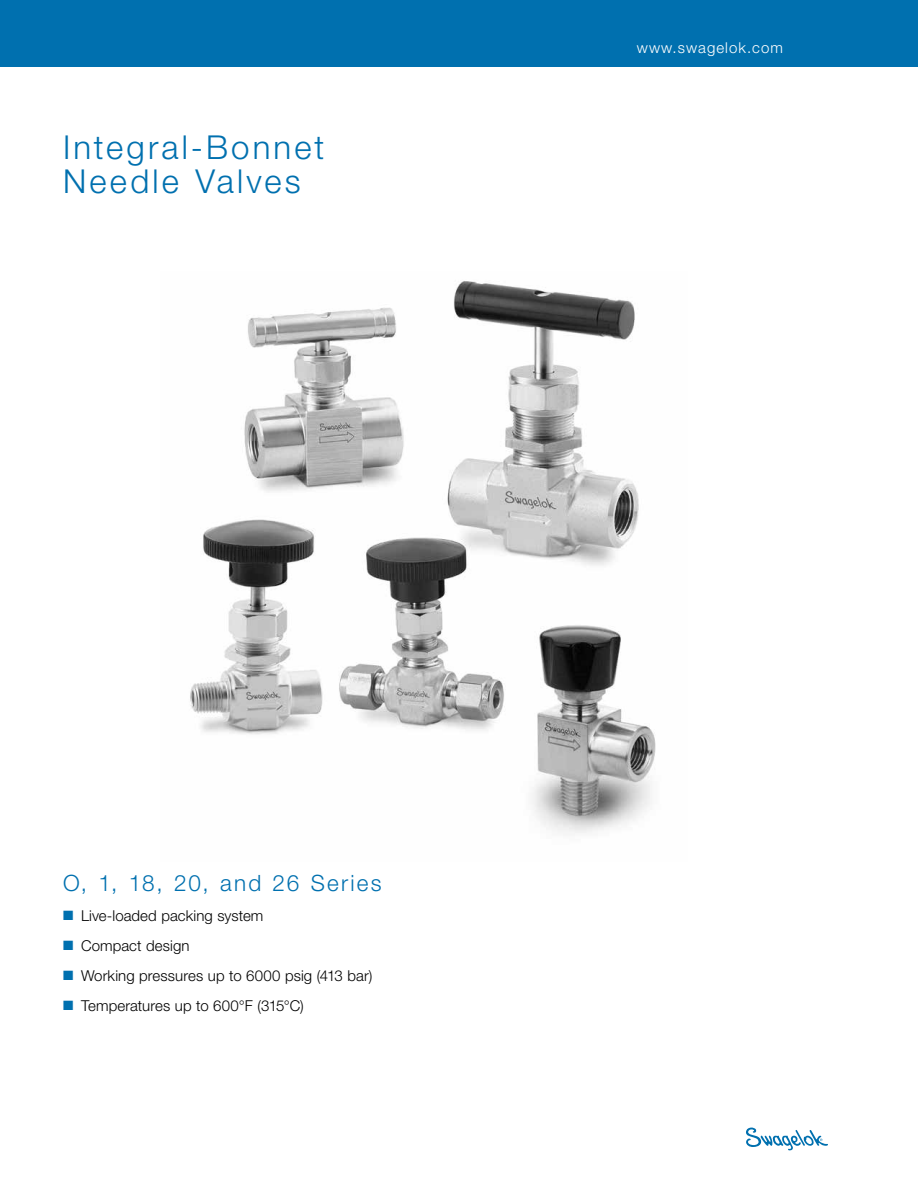
<style>
.page{position:relative;width:918px;height:1188px;background:#fff}
.page>*{position:absolute;margin:0;border:0;box-sizing:border-box;transform-origin:0 0}
.t1{font:300 33px/34.5px "Helvetica Neue LT Std";letter-spacing:.095em;color:#0070af}
.series{font:300 22.5px "Helvetica Neue LT Std";letter-spacing:.095em;color:#0070af}
.bullets{font:300 15px "Helvetica Neue LT Std";letter-spacing:.005em;color:#000}
.t2{font:300 15px "Helvetica Neue LT Std";letter-spacing:.07em;color:#fff}
.s1{color:#0070af}
</style>
<div class="page">
<svg style="left:746px;top:1128px;width:82px;height:22px"></svg>
<img style="left:190px;top:281px;width:466px;height:553px">
<div style="left:0;top:0;width:918px;height:67px;background:#0070af"></div>
<p class="t1" style="left:63px;top:129px;width:263px">Integral-Bonnet<br>Needle Valves</p>
<p class="t2" style="left:637px;top:39px;width:148px">www.swagelok.com</p>
<p class="series" style="left:63px;top:869px;width:320px">O, 1, 18, 20, and 26 Series</p>
<p class="bullets" style="left:63px;top:906px;width:202px"><span class="s1">■</span> Live-loaded packing system</p>
<p class="bullets" style="left:63px;top:936px;width:128px"><span class="s1">■</span> Compact design</p>
<p class="bullets" style="left:63px;top:966px;width:311px"><span class="s1">■</span> Working pressures up to 6000 psig (413 bar)</p>
<p class="bullets" style="left:63px;top:996px;width:242px"><span class="s1">■</span> Temperatures up to 600°F (315°C)</p>
</div>
